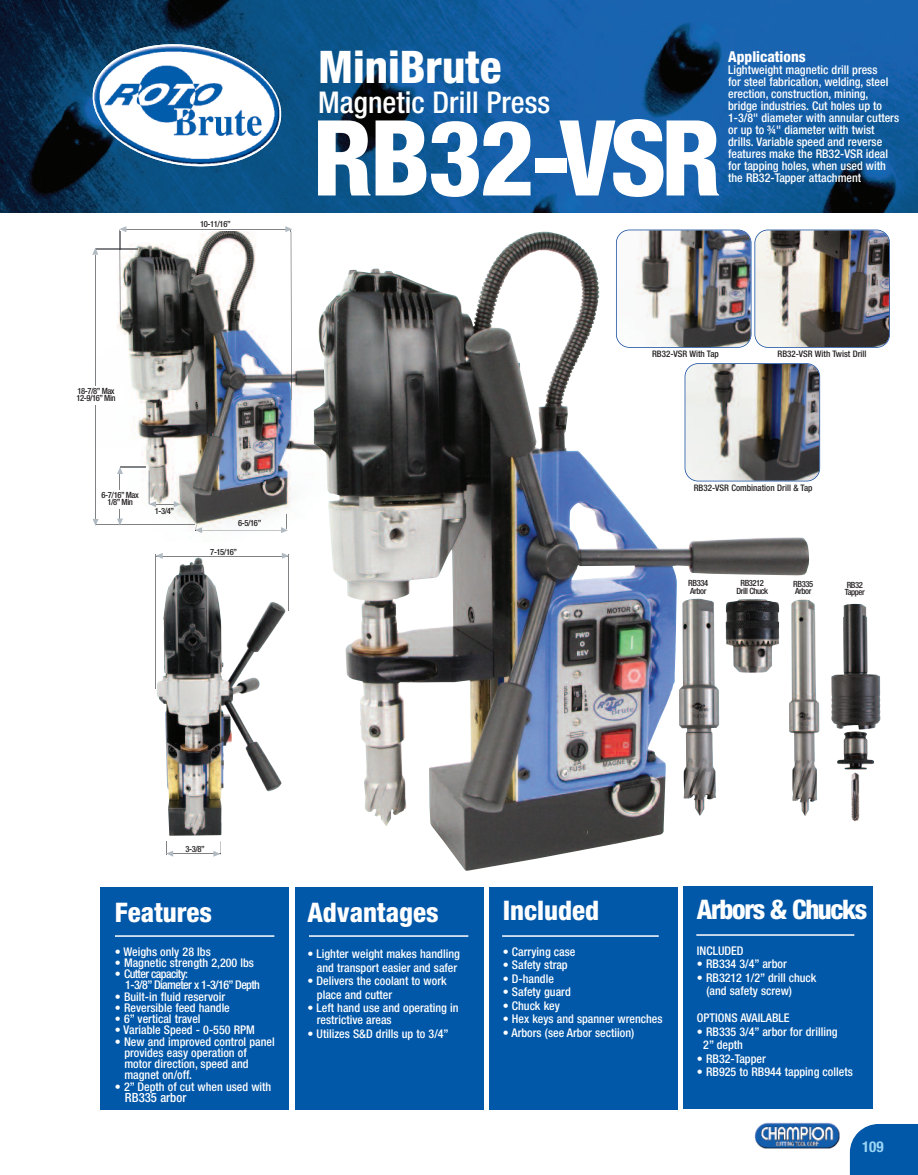
<style>
.page{position:relative;width:918px;height:1175px;background:#fff}
.page>*{position:absolute;margin:0;border:0;box-sizing:border-box;transform-origin:0 0}
.t1{font:800 condensed 105px "Helvetica Neue";letter-spacing:-.025em;color:#fff}
.t2{font:800 condensed 45px "Helvetica Neue";color:#fff}
.t3{font:500 condensed 30px "Helvetica Neue";color:#fff}
.t4{font:800 condensed 27px "Helvetica Neue";color:#fff}
.t5{font:800 condensed 27px "Helvetica Neue";letter-spacing:-.05em;color:#fff}
.t6{font:800 condensed 15px "Helvetica Neue";color:#fff}
.t7{font:700 condensed 15px "Helvetica Neue";color:#9ad5f4}
.t8{font:500 condensed 12.75px "Helvetica Neue";color:#fff}
.t9{font:500 condensed 12px/12px "Helvetica Neue";color:#fff}
.t10{font:500 condensed 12px/11.2px "Helvetica Neue";letter-spacing:-.05em;color:#fff}
.t11{font:500 condensed 9px "Helvetica Neue";color:#231f20}
.t12{font:500 condensed 8.55px/7.5px "Helvetica Neue";letter-spacing:-.05em;color:#231f20}
</style>
<div class="page">
<img style="left:0;top:0;width:918px;height:212px">
<div style="left:850px;top:1124px;width:68px;height:50px;background:#0157a8"></div>
<img style="left:755px;top:1122px;width:84px;height:26px;border-radius:14px">
<svg style="left:88px;top:38px;width:198px;height:135px;background:#0a4672"></svg>
<img style="left:93px;top:44px;width:188px;height:123px">
<img style="left:117px;top:231px;width:197px;height:302px">
<img style="left:157px;top:557px;width:128px;height:278px">
<hr style="left:167px;top:853px;width:53px;height:1px;background:#808285">
<svg style="left:213px;top:841px;width:8px;height:15px"></svg>
<svg style="left:166px;top:841px;width:7px;height:15px"></svg>
<hr style="left:155px;top:554px;width:1px;height:135px;background:#808285">
<hr style="left:289px;top:554px;width:1px;height:57px;background:#808285">
<hr style="left:156px;top:556px;width:132px;height:1px;background:#808285">
<svg style="left:156px;top:553px;width:7px;height:6px"></svg>
<svg style="left:282px;top:553px;width:7px;height:5px"></svg>
<img style="left:95px;top:255px;width:1px;height:264px">
<div style="left:69px;top:386px;width:54px;height:19px;background:#fff"></div>
<img style="left:99px;top:524px;width:96px;height:1px">
<hr style="left:149px;top:470px;width:1px;height:34px;background:#8f959d">
<svg style="left:93px;top:519px;width:6px;height:7px"></svg>
<img style="left:119px;top:474px;width:1px;height:44px">
<svg style="left:117px;top:467px;width:29px;height:7px"></svg>
<svg style="left:117px;top:518px;width:6px;height:7px"></svg>
<img style="left:202px;top:530px;width:79px;height:1px">
<hr style="left:123px;top:229px;width:167px;height:1px;background:#808285">
<img style="left:291px;top:232px;width:1px;height:168px">
<img style="left:119px;top:255px;width:2px;height:63px">
<svg style="left:92px;top:226px;width:45px;height:29px"></svg>
<svg style="left:285px;top:226px;width:7px;height:6px"></svg>
<svg style="left:149px;top:501px;width:32px;height:6px"></svg>
<svg style="left:195px;top:524px;width:7px;height:9px"></svg>
<svg style="left:281px;top:514px;width:7px;height:19px"></svg>
<div style="left:99px;top:490px;width:42px;height:18px;background:#fff"></div>
<div style="left:100px;top:887px;width:189px;height:222px;background:#0157a8"></div>
<div style="left:295px;top:887px;width:189px;height:222px;background:#0157a8"></div>
<div style="left:489px;top:887px;width:189px;height:222px;background:#0157a8"></div>
<hr style="left:115px;top:935px;width:159px;height:1px;background:#fff">
<hr style="left:309px;top:935px;width:159px;height:1px;background:#fff">
<hr style="left:502px;top:935px;width:157px;height:1px;background:#fff">
<div style="left:683px;top:886px;width:189px;height:222px;background:#0157a8"></div>
<hr style="left:696px;top:934px;width:158px;height:1px;background:#fff">
<img style="left:837px;top:731px;width:37px;height:38px">
<img style="left:831px;top:604px;width:49px;height:125px">
<img style="left:851px;top:772px;width:9px;height:49px">
<img style="left:809px;top:600px;width:11px;height:202px">
<img style="left:314px;top:231px;width:495px;height:639px">
<img style="left:755px;top:230px;width:134px;height:117px;border-radius:13px">
<div style="left:754px;top:230px;width:136px;height:118px;border:2px solid #0f499d;border-radius:14px"></div>
<img style="left:685px;top:364px;width:134px;height:116px;border-radius:13px">
<div style="left:685px;top:363px;width:135px;height:118px;border:2px solid #0f499d;border-radius:14px"></div>
<p class="t12" style="left:200px;top:221px;width:32px">10-11/16”</p>
<p class="t12" style="left:76px;top:388px;width:41px">18-7/8” Max<br>12-9/16” Min</p>
<p class="t12" style="left:102px;top:491px;width:39px;text-align:center">6-7/16” Max<br>1/8” Min</p>
<p class="t12" style="left:155px;top:508px;width:21px">1-3/4”</p>
<p class="t12" style="left:238px;top:520px;width:25px">6-5/16”</p>
<p class="t12" style="left:210px;top:548px;width:28px">7-15/16”</p>
<h2 class="t2" style="left:318px;top:51px;width:185px">MiniBrute</h2>
<h3 class="t3" style="left:318px;top:91px;width:234px">Magnetic Drill Press</h3>
<h1 class="t1" style="left:313px;top:120px;width:410px">RB32-VSR</h1>
<p class="t6" style="left:728px;top:51px;width:79px">Applications</p>
<p class="t9" style="left:728px;top:65px;width:172px">Lightweight magnetic drill press<br>for steel fabrication, welding, steel erection, construction, mining, bridge industries. Cut holes up to 1-3/8" diameter with annular cutters or up to ¾" diameter with twist drills. Variable speed and reverse features make the RB32-VSR ideal for tapping holes, when used with the RB32-Tapper attachment</p>
<p class="t11" style="left:652px;top:350px;width:68px">RB32-VSR With Tap</p>
<p class="t11" style="left:778px;top:350px;width:91px">RB32-VSR With Twist Drill</p>
<p class="t11" style="left:694px;top:485px;width:120px">RB32-VSR Combination Drill &amp; Tap</p>
<p class="t12" style="left:688px;top:580px;width:21px">RB334<br>Arbor</p>
<p class="t12" style="left:736px;top:580px;width:33px;text-align:center">RB3212<br>Drill Chuck</p>
<p class="t12" style="left:793px;top:580px;width:21px">RB335<br>Arbor</p>
<p class="t12" style="left:845px;top:582px;width:22px">RB32<br>Tapper</p>
<p class="t12" style="left:186px;top:845px;width:21px">3-3/8”</p>
<h3 class="t4" style="left:115px;top:902px;width:99px">Features</h3>
<p class="t9" style="left:115px;top:946px;width:97px">• Weighs only 28 lbs</p>
<p class="t9" style="left:115px;top:957px;width:141px">• Magnetic strength 2,200 lbs</p>
<p class="t10" style="left:125px;top:969px;width:136px;text-indent:-10px">• Cutter capacity:<br>1-3/8” Diameter x 1-3/16” Depth</p>
<p class="t9" style="left:115px;top:991px;width:112px">• Built-in fluid reservoir</p>
<p class="t9" style="left:115px;top:1002px;width:117px">• Reversible feed handle</p>
<p class="t9" style="left:115px;top:1013px;width:87px">• 6” vertical travel</p>
<p class="t9" style="left:115px;top:1025px;width:141px">• Variable Speed - 0-550 RPM</p>
<p class="t9" style="left:124px;top:1036px;width:152px;line-height:11.2px;text-indent:-10px">• New and improved control panel provides easy operation of motor direction, speed and magnet on/off.</p>
<p class="t9" style="left:115px;top:1081px;width:158px">• 2” Depth of cut when used with</p>
<p class="t8" style="left:125px;top:1092px;width:63px">RB335 arbor</p>
<h3 class="t4" style="left:307px;top:902px;width:133px">Advantages</h3>
<p class="t9" style="left:307px;top:948px;width:154px;line-height:13.5px;text-align:center">• Lighter weight makes handling and transport easier and safer</p>
<p class="t9" style="left:317px;top:975px;width:131px;line-height:13.5px;text-indent:-10px">• Delivers the coolant to work place and cutter</p>
<p class="t9" style="left:317px;top:1002px;width:143px;text-indent:-10px">• Left hand use and operating in restrictive areas</p>
<p class="t9" style="left:307px;top:1028px;width:143px">• Utilizes S&amp;D drills up to 3/4”</p>
<h3 class="t4" style="left:503px;top:900px;width:98px">Included</h3>
<p class="t9" style="left:503px;top:946px;width:74px">• Carrying case</p>
<p class="t9" style="left:503px;top:960px;width:66px">• Safety strap</p>
<p class="t9" style="left:503px;top:973px;width:53px">• D-handle</p>
<p class="t9" style="left:503px;top:987px;width:70px">• Safety guard</p>
<p class="t9" style="left:503px;top:1000px;width:59px">• Chuck key</p>
<p class="t9" style="left:503px;top:1014px;width:161px">• Hex keys and spanner wrenches</p>
<p class="t9" style="left:503px;top:1027px;width:133px">• Arbors (see Arbor sectiion)</p>
<h3 class="t5" style="left:697px;top:899px;width:172px">Arbors &amp; Chucks</h3>
<p class="t9" style="left:697px;top:945px;width:48px">INCLUDED</p>
<p class="t9" style="left:697px;top:959px;width:91px">• RB334 3/4” arbor</p>
<p class="t9" style="left:706px;top:972px;width:111px;line-height:13.5px;text-indent:-10px">• RB3212 1/2” drill chuck (and safety screw)</p>
<p class="t9" style="left:697px;top:1013px;width:94px">OPTIONS AVAILABLE</p>
<p class="t9" style="left:703px;top:1026px;width:136px;line-height:13.5px;text-indent:-6px">• RB335 3/4” arbor for drilling<br>2” depth</p>
<p class="t9" style="left:697px;top:1053px;width:70px">• RB32-Tapper</p>
<p class="t9" style="left:697px;top:1067px;width:157px">• RB925 to RB944 tapping collets</p>
<p class="t7" style="left:862px;top:1137px;width:23px">109</p>
</div>
